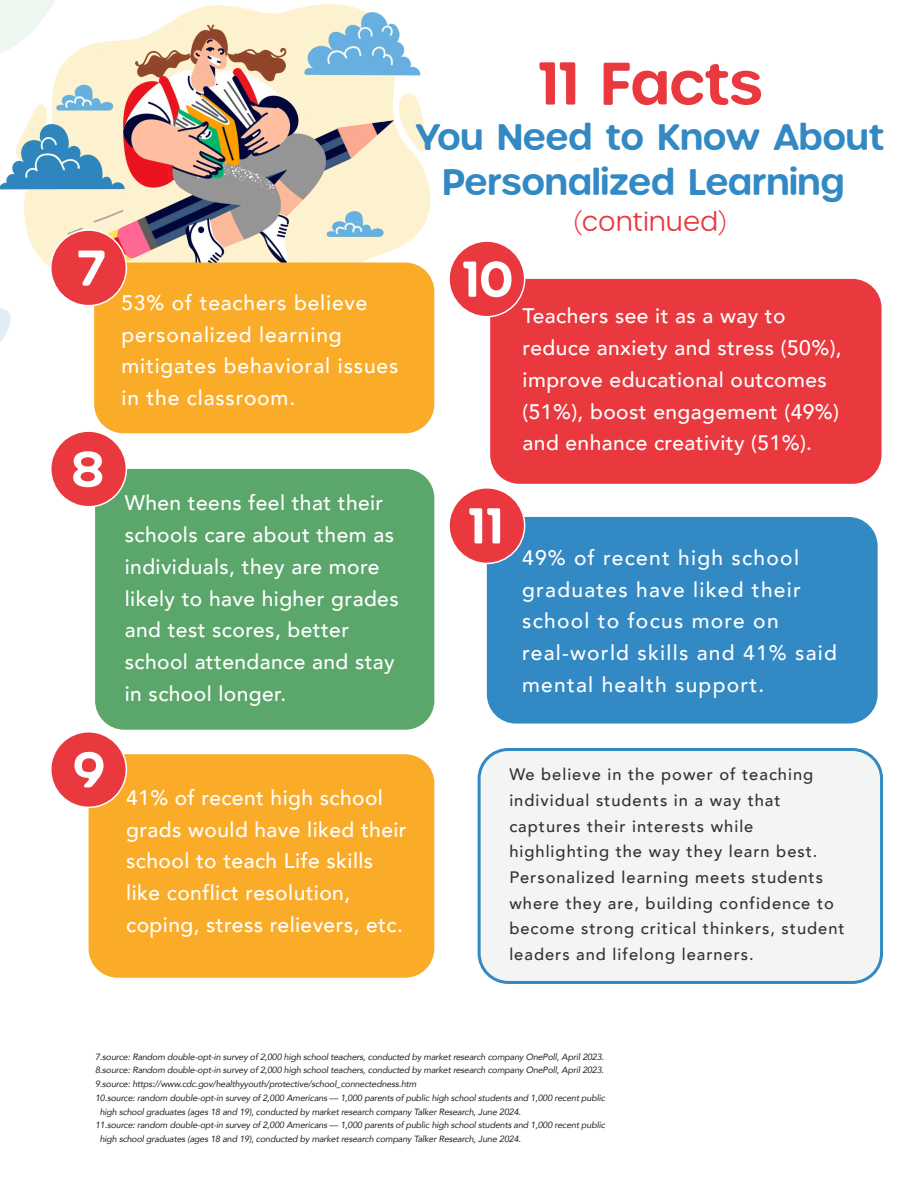
<style>
.page{position:relative;width:918px;height:1188px;background:#fff}
.page>*{position:absolute;margin:0;border:0;box-sizing:border-box;transform-origin:0 0}
.t1{font:700 60.3px "Lifetype 2";color:#e9393e}
.t2{font:700 50.25px "Lifetype 2";color:#fff}
.t3{font:700 37.05px/45.2px "Lifetype 2";color:#3289c3;text-align:center}
.t4{font:27px "Lifetype 2";color:#e9393e}
.t5{font:500 21px/31.8px "Avenir";letter-spacing:.02em;color:#fff}
.t6{font:500 21px/31.8px "Avenir";letter-spacing:.06em;color:#fff}
.t7{font:500 21px/31.8px "Avenir";letter-spacing:.04em;color:#fff}
.t8{font:500 16.5px/25.8px "Avenir";letter-spacing:.06em;color:#323232}
.t9{font:italic 9px "Avenir";letter-spacing:-.02em;color:#231f20}
</style>
<div class="page">
<svg style="left:0;top:0;width:55px;height:5px"></svg>
<svg style="left:0;top:308px;width:11px;height:34px"></svg>
<img style="left:0;top:5px;width:429px;height:270px">
<div style="left:94px;top:263px;width:340px;height:170px;background:#faac29;border-radius:29px"></div>
<div style="left:95px;top:469px;width:339px;height:261px;background:#5ba66b;border-radius:29px"></div>
<div style="left:89px;top:754px;width:345px;height:224px;background:#faac29;border-radius:29px"></div>
<div style="left:487px;top:517px;width:391px;height:207px;background:#3289c3;border-radius:29px"></div>
<div style="left:490px;top:279px;width:392px;height:205px;background:#e9393e;border-radius:29px"></div>
<div style="left:479px;top:750px;width:403px;height:232px;background:#f3f4f4;border-radius:29px"></div>
<div style="left:478px;top:748px;width:405px;height:236px;border:3px solid #3289c3;border-radius:29px"></div>
<div style="left:51px;top:230px;width:75px;height:76px;background:#e9393e;border-radius:50%"></div>
<div style="left:50px;top:229px;width:77px;height:77px;border:2px solid #fff;border-radius:50%"></div>
<div style="left:51px;top:431px;width:75px;height:76px;background:#e9393e;border-radius:50%"></div>
<div style="left:50px;top:430px;width:77px;height:77px;border:2px solid #fff;border-radius:50%"></div>
<div style="left:51px;top:732px;width:75px;height:75px;background:#e9393e;border-radius:50%"></div>
<div style="left:50px;top:731px;width:77px;height:77px;border:2px solid #fff;border-radius:50%"></div>
<div style="left:449px;top:488px;width:76px;height:75px;background:#e9393e;border-radius:50%"></div>
<div style="left:448px;top:487px;width:77px;height:77px;border:2px solid #fff;border-radius:50%"></div>
<div style="left:449px;top:241px;width:76px;height:76px;background:#e9393e;border-radius:50%"></div>
<div style="left:448px;top:240px;width:77px;height:77px;border:2px solid #fff;border-radius:50%"></div>
<h1 class="t1" style="left:538px;top:48px;width:227px">11 Facts</h1>
<h3 class="t3" style="left:416px;top:116px;width:470px">You Need to Know About<br>Personalized Learning</h3>
<h2 class="t2" style="left:77px;top:239px;width:31px">7</h2>
<h3 class="t7" style="left:121px;top:286px;width:278px">53% of teachers believe personalized learning mitigates behavioral issues in the classroom.</h3>
<h2 class="t2" style="left:71px;top:440px;width:35px">8</h2>
<h3 class="t5" style="left:125px;top:486px;width:275px">When teens feel that their schools care about them as individuals, they are more likely to have higher grades and test scores, better school attendance and stay in school longer.</h3>
<h2 class="t2" style="left:73px;top:741px;width:34px">9</h2>
<h3 class="t5" style="left:126px;top:781px;width:282px">41% of recent high school grads would have liked their school to teach Life skills like conflict resolution, coping, stress relievers, etc.</h3>
<h2 class="t2" style="left:462px;top:250px;width:53px">10</h2>
<h3 class="t4" style="left:573px;top:205px;width:156px">(continued)</h3>
<h3 class="t5" style="left:523px;top:299px;width:321px">Teachers see it as a way to reduce anxiety and stress (50%), improve educational outcomes (51%), boost engagement (49%) and enhance creativity (51%).</h3>
<h2 class="t2" style="left:468px;top:497px;width:36px">11</h2>
<h3 class="t6" style="left:522px;top:541px;width:317px">49% of recent high school graduates have liked their school to focus more on real-world skills and 41% said mental health support.</h3>
<p class="t8" style="left:509px;top:761px;width:337px">We believe in the power of teaching individual students in a way that captures their interests while highlighting the way they learn best.<br>Personalized learning meets students where they are, building confidence to become strong critical thinkers, student leaders and lifelong learners.</p>
<p class="t9" style="left:95px;top:1051px;width:511px">7.source: Random double-opt-in survey of 2,000 high school teachers, conducted by market research company OnePoll, April 2023.</p>
<p class="t9" style="left:95px;top:1065px;width:511px">8.source: Random double-opt-in survey of 2,000 high school teachers, conducted by market research company OnePoll, April 2023.</p>
<p class="t9" style="left:95px;top:1078px;width:323px">9.source: https://www.cdc.gov/healthyyouth/protective/school_connectedness.htm</p>
<p class="t9" style="left:95px;top:1092px;width:511px">10.source: random double-opt-in survey of 2,000 Americans — 1,000 parents of public high school students and 1,000 recent public</p>
<p class="t9" style="left:100px;top:1106px;width:423px">high school graduates (ages 18 and 19), conducted by market research company Talker Research, June 2024.</p>
<p class="t9" style="left:95px;top:1120px;width:511px">11.source: random double-opt-in survey of 2,000 Americans — 1,000 parents of public high school students and 1,000 recent public</p>
<p class="t9" style="left:100px;top:1133px;width:423px">high school graduates (ages 18 and 19), conducted by market research company Talker Research, June 2024.</p>
</div>
